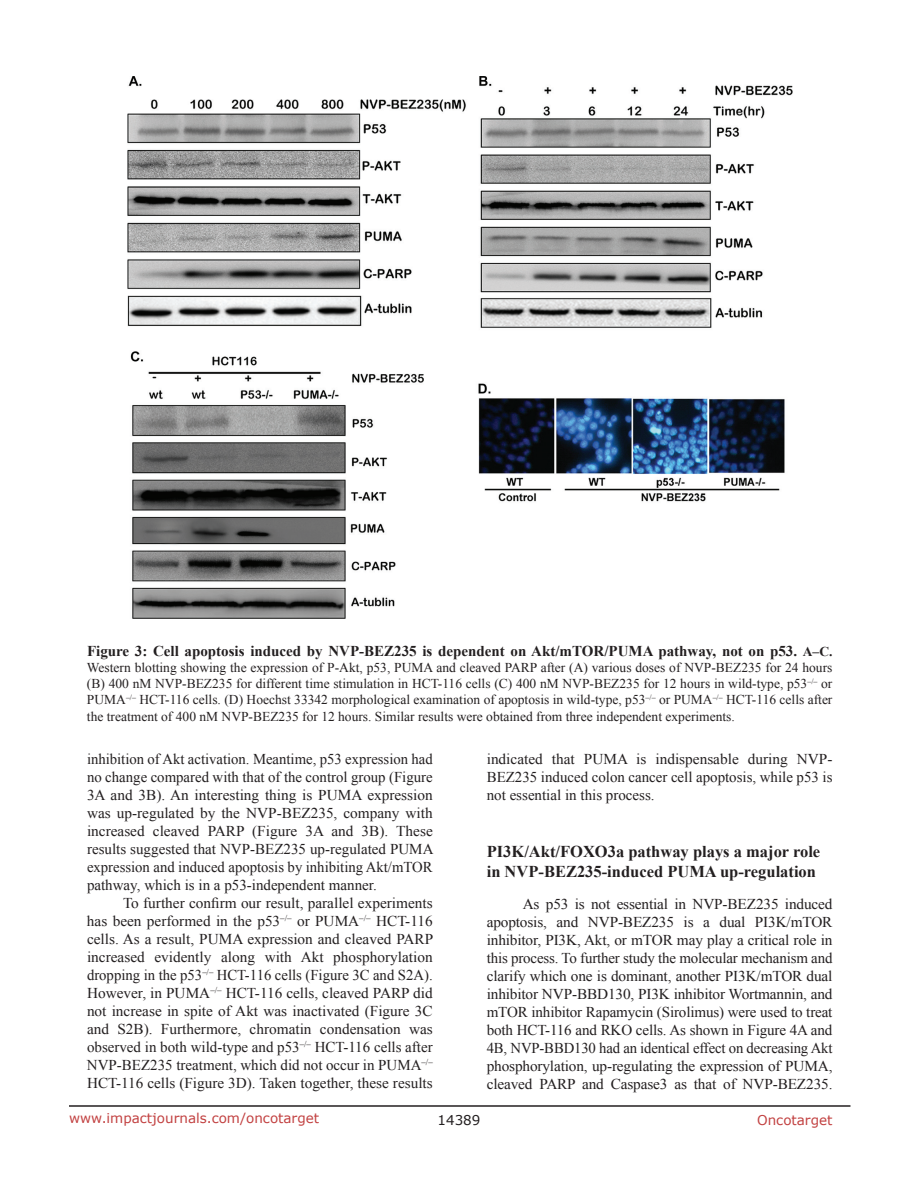
<style>
.page{position:relative;width:918px;height:1188px;background:#fff}
.page>*{position:absolute;margin:0;border:0;box-sizing:border-box;transform-origin:0 0}
.t1{font:700 16.5px/19.8px "Times New Roman";color:#231f20}
.t2{font:15px/18px "Times New Roman";color:#231f20;text-align:justify}
.t3{font:700 15px "Times New Roman";color:#231f20}
.t4{font:13.5px/16.2px "Times New Roman";color:#231f20;text-align:justify}
.t5{font:13.5px "Verdana";color:#c24141}
.t6{font:13.5px "Verdana";color:#231f20}
.s1{font-size:13.5px}
</style>
<div class="page">
<hr style="left:69px;top:1105px;width:781px;height:2px;background:#231f20">
<img style="left:127px;top:76px;width:665px;height:542px">
<p class="t3" style="left:87px;top:640px;width:747px">Figure 3: Cell apoptosis induced by NVP-BEZ235 is dependent on Akt/mTOR/PUMA pathway, not on p53. <span class="s1">A–C.</span></p>
<p class="t4" style="left:87px;top:659px;width:747px">Western blotting showing the expression of P-Akt, p53, PUMA and cleaved PARP after (A) various doses of NVP-BEZ235 for 24 hours (B) 400 nM NVP-BEZ235 for different time stimulation in HCT-116 cells (C) 400 nM NVP-BEZ235 for 12 hours in wild-type, p53<sup>–/–</sup> or PUMA<sup>–/–</sup> HCT-116 cells. (D) Hoechst 33342 morphological examination of apoptosis in wild-type, p53<sup>–/–</sup> or PUMA<sup>–/–</sup> HCT-116 cells after the treatment of 400 nM NVP-BEZ235 for 12 hours. Similar results were obtained from three independent experiments.</p>
<p class="t2" style="left:87px;top:750px;width:348px">inhibition of Akt activation. Meantime, p53 expression had no change compared with that of the control group (Figure 3A and 3B). An interesting thing is PUMA expression was up-regulated by the NVP-BEZ235, company with increased cleaved PARP (Figure 3A and 3B). These results suggested that NVP-BEZ235 up-regulated PUMA expression and induced apoptosis by inhibiting Akt/mTOR pathway, which is in a p53-independent manner.</p>
<p class="t2" style="left:87px;top:894px;width:348px;text-indent:36px">To further confirm our result, parallel experiments has been performed in the p53<sup>–/–</sup> or PUMA<sup>–/–</sup> HCT-116 cells. As a result, PUMA expression and cleaved PARP increased evidently along with Akt phosphorylation dropping in the p53<sup>–/–</sup> HCT-116 cells (Figure 3C and S2A).<br>However, in PUMA<sup>–/–</sup> HCT-116 cells, cleaved PARP did not increase in spite of Akt was inactivated (Figure 3C and S2B). Furthermore, chromatin condensation was observed in both wild-type and p53<sup>–/–</sup> HCT-116 cells after NVP-BEZ235 treatment, which did not occur in PUMA<sup>–/– </sup>HCT-116 cells (Figure 3D). Taken together, these results</p>
<p class="t2" style="left:487px;top:750px;width:347px">indicated that PUMA is indispensable during NVP-BEZ235 induced colon cancer cell apoptosis, while p53 is not essential in this process.</p>
<p class="t1" style="left:487px;top:841px;width:335px">PI3K/Akt/FOXO3a pathway plays a major role in NVP-BEZ235-induced PUMA up-regulation</p>
<p class="t2" style="left:487px;top:894px;width:347px;text-indent:36px">As p53 is not essential in NVP-BEZ235 induced apoptosis, and NVP-BEZ235 is a dual PI3K/mTOR inhibitor, PI3K, Akt, or mTOR may play a critical role in this process. To further study the molecular mechanism and clarify which one is dominant, another PI3K/mTOR dual inhibitor NVP-BBD130, PI3K inhibitor Wortmannin, and mTOR inhibitor Rapamycin (Sirolimus) were used to treat both HCT-116 and RKO cells. As shown in Figure 4A and 4B, NVP-BBD130 had an identical effect on decreasing Akt phosphorylation, up-regulating the expression of PUMA, cleaved PARP and Caspase3 as that of NVP-BEZ235.</p>
<p class="t5" style="left:69px;top:1109px;width:252px">www.impactjournals.com/oncotarget</p>
<p class="t6" style="left:438px;top:1111px;width:44px">14389</p>
<p class="t5" style="left:757px;top:1111px;width:77px">Oncotarget</p>
</div>
